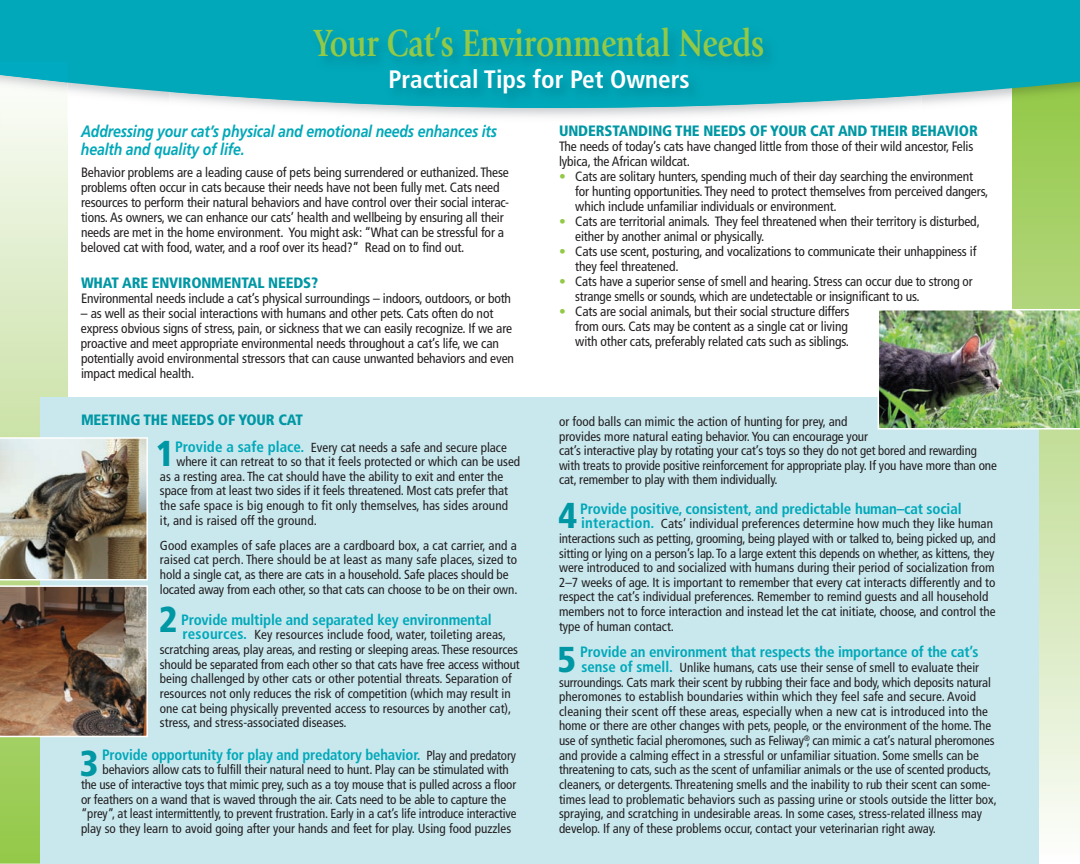
<style>
.page{position:relative;width:1080px;height:864px;background:#fff}
.page>*{position:absolute;margin:0;border:0;box-sizing:border-box;transform-origin:0 0}
.t1{font:700 39.6px "Giovanni";letter-spacing:-.01em;color:#92c947;scale:.8 1}
.t2{font:900 condensed 36px "Frutiger";color:#0097a4}
.t3{font:700 condensed 25.2px "Frutiger";color:#fff}
.t4{font:italic 700 16.5px/18px "Frutiger";letter-spacing:-.01em;color:#00a8b9;scale:.85 1}
.t5{font:700 condensed 15px "Frutiger";letter-spacing:-.01em;color:#00a8b9}
.t6{font:900 condensed 15px "Frutiger";letter-spacing:-.01em;color:#0097a4}
.t7{font:condensed 13.5px/15px "Frutiger";letter-spacing:-.01em;color:#231f20}
.t8{font:condensed 13.2px/14.5px "Frutiger";color:#231f20}
.s1{color:#92c947}
.s2{font-weight:700;font-size:15px;color:#00a8b9}
.s3{font-weight:400;font-size:13.2px;color:#231f20}
</style>
<div class="page">
<img style="left:1012px;top:126px;width:68px;height:702px">
<img style="left:1012px;top:109px;width:68px;height:17px">
<svg style="left:0;top:0;width:1080px;height:109px;background:#19aeb9"></svg>
<img style="left:0;top:83px;width:68px;height:780px">
<img style="left:0;top:62px;width:68px;height:21px">
<img style="left:170px;top:108px;width:751px;height:9px">
<img style="left:170px;top:16px;width:751px;height:92px">
<div style="left:40px;top:398px;width:1000px;height:466px;background:#c8e8ee"></div>
<img style="left:0;top:437px;width:148px;height:300px">
<img style="left:878px;top:309px;width:202px;height:121px">
<p class="t1" style="left:314px;top:27px;width:565px">Your Cat’s Environmental Needs</p>
<p class="t3" style="left:389px;top:69px;width:303px">Practical Tips for Pet Owners</p>
<h2 class="t4" style="left:81px;top:123px;width:491px">Addressing your cat’s physical and emotional needs enhances its health and quality of life.</h2>
<p class="t7" style="left:81px;top:166px;width:430px">Behavior problems are a leading cause of pets being surrendered or euthanized. These problems often occur in cats because their needs have not been fully met. Cats need resources to perform their natural behaviors and have control over their social interac&shy;tions. As owners, we can enhance our cats’ health and wellbeing by ensuring all their needs are met in the home environment. You might ask: “What can be stressful for a beloved cat with food, water, and a roof over its head?” Read on to find out.</p>
<h2 class="t6" style="left:81px;top:277px;width:239px">WHAT ARE ENVIRONMENTAL NEEDS?</h2>
<p class="t7" style="left:81px;top:292px;width:432px">Environmental needs include a cat’s physical surroundings – indoors, outdoors, or both</p>
<p class="t7" style="left:81px;top:307px;width:435px">– as well as their social interactions with humans and other pets. Cats often do not express obvious signs of stress, pain, or sickness that we can easily recognize. If we are proactive and meet appropriate environmental needs throughout a cat’s life, we can potentially avoid environmental stressors that can cause unwanted behaviors and even impact medical health.</p>
<h2 class="t6" style="left:559px;top:124px;width:420px">UNDERSTANDING THE NEEDS OF YOUR CAT AND THEIR BEHAVIOR</h2>
<p class="t7" style="left:559px;top:140px;width:416px">The needs of today’s cats have changed little from those of their wild ancestor, Felis lybica, the African wildcat.</p>
<p class="t7" style="left:575px;top:170px;width:415px;text-indent:-16px"><span class="s1">•</span> Cats are solitary hunters, spending much of their day searching the environment for hunting opportunities. They need to protect themselves from perceived dangers, which include unfamiliar individuals or environment.</p>
<p class="t7" style="left:575px;top:215px;width:406px;text-indent:-16px"><span class="s1">•</span> Cats are territorial animals. They feel threatened when their territory is disturbed, either by another animal or physically.</p>
<p class="t7" style="left:575px;top:245px;width:403px;text-indent:-16px"><span class="s1">•</span> Cats use scent, posturing, and vocalizations to communicate their unhappiness if they feel threatened.</p>
<p class="t7" style="left:575px;top:275px;width:399px;text-indent:-16px"><span class="s1">•</span> Cats have a superior sense of smell and hearing. Stress can occur due to strong or strange smells or sounds, which are undetectable or insignificant to us.</p>
<p class="t7" style="left:575px;top:305px;width:276px;text-align:justify;text-indent:-16px"><span class="s1">•</span> Cats are social animals, but their social structure differs from ours. Cats may be content as a single cat or living with other cats, preferably related cats such as siblings.</p>
<h2 class="t6" style="left:81px;top:414px;width:224px">MEETING THE NEEDS OF YOUR CAT</h2>
<p class="t2" style="left:156px;top:439px;width:20px">1</p>
<p class="t8" style="left:175px;top:441px;width:333px"><span class="s2">Provide a safe place.</span> Every cat needs a safe and secure place</p>
<p class="t8" style="left:176px;top:455px;width:345px">where it can retreat to so that it feels protected or which can be used</p>
<p class="t8" style="left:160px;top:470px;width:345px">as a resting area. The cat should have the ability to exit and enter the</p>
<p class="t8" style="left:160px;top:485px;width:349px">space from at least two sides if it feels threatened. Most cats prefer that</p>
<p class="t8" style="left:160px;top:499px;width:350px">the safe space is big enough to fit only themselves, has sides around</p>
<p class="t8" style="left:160px;top:514px;width:159px">it, and is raised off the ground.</p>
<p class="t8" style="left:160px;top:539px;width:359px">Good examples of safe places are a cardboard box, a cat carrier, and a raised cat perch. There should be at least as many safe places, sized to hold a single cat, as there are cats in a household. Safe places should be located away from each other, so that cats can choose to be on their own.</p>
<p class="t2" style="left:159px;top:605px;width:20px">2</p>
<p class="t5" style="left:181px;top:614px;width:312px">Provide multiple and separated key environmental</p>
<p class="t8" style="left:160px;top:629px;width:361px;text-indent:23px"><span class="s2">resources.</span> Key resources include food, water, toileting areas, scratching areas, play areas, and resting or sleeping areas. These resources should be separated from each other so that cats have free access without being challenged by other cats or other potential threats. Separation of resources not only reduces the risk of competition (which may result in one cat being physically prevented access to resources by another cat), stress, and stress-associated diseases.</p>
<p class="t2" style="left:80px;top:749px;width:20px">3</p>
<p class="t5" style="left:102px;top:749px;width:415px">Provide opportunity for play and predatory behavior. <span class="s3">Play and predatory</span></p>
<p class="t8" style="left:81px;top:764px;width:437px;text-indent:21px">behaviors allow cats to fulfill their natural need to hunt. Play can be stimulated with the use of interactive toys that mimic prey, such as a toy mouse that is pulled across a floor or feathers on a wand that is waved through the air. Cats need to be able to capture the “prey”, at least intermittently, to prevent frustration. Early in a cat’s life introduce interactive play so they learn to avoid going after your hands and feet for play. Using food puzzles</p>
<p class="t8" style="left:559px;top:415px;width:439px">or food balls can mimic the action of hunting for prey, and<br>provides more natural eating behavior. You can encourage your<br>cat’s interactive play by rotating your cat’s toys so they do not get bored and rewarding with treats to provide positive reinforcement for appropriate play. If you have more than one cat, remember to play with them individually.</p>
<p class="t2" style="left:558px;top:501px;width:20px">4</p>
<p class="t5" style="left:580px;top:502px;width:383px">Provide positive, consistent, and predictable human–cat social</p>
<p class="t8" style="left:559px;top:518px;width:438px;text-indent:22px"><span class="s2">interaction.</span> Cats’ individual preferences determine how much they like human interactions such as petting, grooming, being played with or talked to, being picked up, and sitting or lying on a person’s lap. To a large extent this depends on whether, as kittens, they were introduced to and socialized with humans during their period of socialization from 2–7 weeks of age. It is important to remember that every cat interacts differently and to respect the cat’s individual preferences. Remember to remind guests and all household members not to force interaction and instead let the cat initiate, choose, and control the type of human contact.</p>
<p class="t2" style="left:557px;top:645px;width:20px">5</p>
<p class="t5" style="left:580px;top:646px;width:400px">Provide an environment that respects the importance of the cat’s</p>
<p class="t8" style="left:559px;top:661px;width:439px;text-indent:22px"><span class="s2">sense of smell.</span> Unlike humans, cats use their sense of smell to evaluate their surroundings. Cats mark their scent by rubbing their face and body, which deposits natural pheromones to establish boundaries within which they feel safe and secure. Avoid cleaning their scent off these areas, especially when a new cat is introduced into the home or there are other changes with pets, people, or the environment of the home. The use of synthetic facial pheromones, such as Feliway<sup>®</sup>, can mimic a cat’s natural pheromones and provide a calming effect in a stressful or unfamiliar situation. Some smells can be threatening to cats, such as the scent of unfamiliar animals or the use of scented products, cleaners, or detergents. Threatening smells and the inability to rub their scent can some&shy;times lead to problematic behaviors such as passing urine or stools outside the litter box, spraying, and scratching in undesirable areas. In some cases, stress-related illness may develop. If any of these problems occur, contact your veterinarian right away.</p>
</div>
